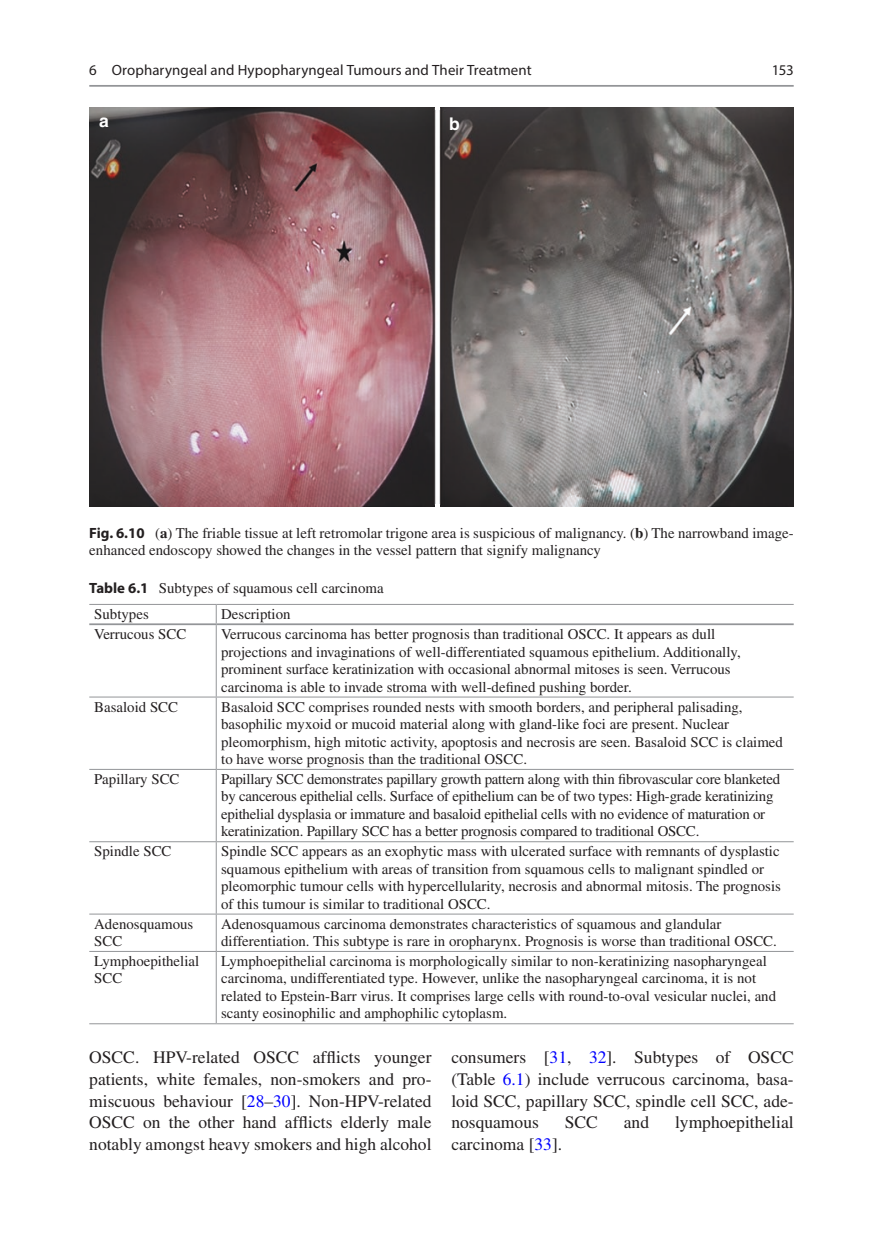
<style>
.page{position:relative;width:883px;height:1260px;background:#fff}
.page>*{position:absolute;margin:0;border:0;box-sizing:border-box;transform-origin:0 0}
.Text_flush{font:17.5px/21.9px "Times LT Std";color:#231f20;text-align:justify}
.t1{font:17.5px "Helvetica Bold 2";color:#fff}
.T_Body{font:14.88px/17.5px "Times LT Std";color:#231f20}
.t2{font:14.88px "Myriad Pro";letter-spacing:.01em;color:#231f20}
.T_Head{font:14.88px "Times LT Std";color:#231f20}
.s1{font-family:"Myriad Pro";font-weight:700}
.s2{font-weight:700}
.s3{color:#00f}
</style>
<div class="page">
<img style="left:90px;top:107px;width:703px;height:400px">
<svg style="left:435px;top:107px;width:5px;height:3px"></svg>
<svg style="left:435px;top:504px;width:5px;height:3px"></svg>
<hr style="left:89px;top:604px;width:127px;height:1px;background:#939598">
<hr style="left:89px;top:623px;width:127px;height:2px;background:#939598">
<hr style="left:216px;top:604px;width:578px;height:1px;background:#939598">
<svg style="left:216px;top:605px;width:1px;height:18px"></svg>
<hr style="left:216px;top:623px;width:578px;height:2px;background:#939598">
<hr style="left:216px;top:625px;width:1px;height:72px;background:#939598">
<hr style="left:89px;top:697px;width:127px;height:1px;background:#939598">
<hr style="left:216px;top:697px;width:578px;height:1px;background:#939598">
<hr style="left:216px;top:697px;width:1px;height:72px;background:#939598">
<hr style="left:89px;top:769px;width:127px;height:1px;background:#939598">
<hr style="left:216px;top:769px;width:578px;height:1px;background:#939598">
<hr style="left:216px;top:770px;width:1px;height:71px;background:#939598">
<hr style="left:89px;top:841px;width:127px;height:1px;background:#939598">
<hr style="left:216px;top:841px;width:578px;height:1px;background:#939598">
<hr style="left:216px;top:842px;width:1px;height:72px;background:#939598">
<hr style="left:89px;top:914px;width:127px;height:1px;background:#939598">
<hr style="left:216px;top:914px;width:578px;height:1px;background:#939598">
<hr style="left:216px;top:915px;width:1px;height:36px;background:#939598">
<hr style="left:216px;top:951px;width:578px;height:1px;background:#939598">
<hr style="left:216px;top:1023px;width:578px;height:1px;background:#939598">
<hr style="left:89px;top:951px;width:127px;height:1px;background:#939598">
<hr style="left:216px;top:952px;width:1px;height:71px;background:#939598">
<hr style="left:89px;top:1023px;width:127px;height:1px;background:#939598">
<hr style="left:89px;top:85px;width:705px;height:2px;background:#939598">
<p class="t2" style="left:89px;top:61px;width:444px">6 Oropharyngeal and Hypopharyngeal Tumours and Their Treatment</p>
<p class="t1" style="left:99px;top:110px;width:11px">a</p>
<p class="t1" style="left:449px;top:113px;width:12px">b</p>
<p class="t2" style="left:772px;top:61px;width:23px">153</p>
<p class="T_Body" style="left:89px;top:524px;width:706px"><span class="s1">Fig. 6.10</span> (<span class="s2">a</span>) The friable tissue at left retromolar trigone area is suspicious of malignancy. (<span class="s2">b</span>) The narrowband image&shy;enhanced endoscopy showed the changes in the vessel pattern that signify malignancy</p>
<p class="T_Body" style="left:89px;top:580px;width:296px"><span class="s1">Table 6.1</span> Subtypes of squamous cell carcinoma</p>
<p class="T_Head" style="left:94px;top:606px;width:56px">Subtypes</p>
<p class="T_Head" style="left:221px;top:606px;width:71px">Description</p>
<p class="T_Body" style="left:94px;top:625px;width:94px">Verrucous SCC</p>
<p class="T_Body" style="left:221px;top:625px;width:521px">Verrucous carcinoma has better prognosis than traditional OSCC. It appears as dull projections and invaginations of well-differentiated squamous epithelium. Additionally, prominent surface keratinization with occasional abnormal mitoses is seen. Verrucous carcinoma is able to invade stroma with well-defined pushing border.</p>
<p class="T_Body" style="left:94px;top:698px;width:85px">Basaloid SCC</p>
<p class="T_Body" style="left:221px;top:698px;width:563px">Basaloid SCC comprises rounded nests with smooth borders, and peripheral palisading, basophilic myxoid or mucoid material along with gland-like foci are present. Nuclear pleomorphism, high mitotic activity, apoptosis and necrosis are seen. Basaloid SCC is claimed to have worse prognosis than the traditional OSCC.</p>
<p class="T_Body" style="left:94px;top:770px;width:87px">Papillary SCC</p>
<p class="T_Body" style="left:221px;top:770px;width:560px">Papillary SCC demonstrates papillary growth pattern along with thin fibrovascular core blanketed by cancerous epithelial cells. Surface of epithelium can be of two types: High-grade keratinizing epithelial dysplasia or immature and basaloid epithelial cells with no evidence of maturation or keratinization. Papillary SCC has a better prognosis compared to traditional OSCC.</p>
<p class="T_Body" style="left:94px;top:842px;width:79px">Spindle SCC</p>
<p class="T_Body" style="left:221px;top:842px;width:561px">Spindle SCC appears as an exophytic mass with ulcerated surface with remnants of dysplastic squamous epithelium with areas of transition from squamous cells to malignant spindled or pleomorphic tumour cells with hypercellularity, necrosis and abnormal mitosis. The prognosis of this tumour is similar to traditional OSCC.</p>
<p class="T_Body" style="left:94px;top:915px;width:101px">Adenosquamous<br>SCC</p>
<p class="T_Body" style="left:221px;top:915px;width:557px">Adenosquamous carcinoma demonstrates characteristics of squamous and glandular differentiation. This subtype is rare in oropharynx. Prognosis is worse than traditional OSCC.</p>
<p class="T_Body" style="left:94px;top:952px;width:106px">Lymphoepithelial<br>SCC</p>
<p class="T_Body" style="left:221px;top:952px;width:556px">Lymphoepithelial carcinoma is morphologically similar to non-keratinizing nasopharyngeal carcinoma, undifferentiated type. However, unlike the nasopharyngeal carcinoma, it is not related to Epstein-Barr virus. It comprises large cells with round-to-oval vesicular nuclei, and scanty eosinophilic and amphophilic cytoplasm.</p>
<p class="Text_flush" style="left:89px;top:1046px;width:344px">OSCC. HPV-related OSCC afflicts younger patients, white females, non-smokers and pro&shy;miscuous behaviour [<span class="s3">28</span>–<span class="s3">30</span>]. Non-HPV-related OSCC on the other hand afflicts elderly male notably amongst heavy smokers and high alcohol</p>
<p class="Text_flush" style="left:451px;top:1046px;width:344px">consumers [<span class="s3">31</span>, <span class="s3">32</span>]. Subtypes of OSCC (Table <span class="s3">6.1</span>) include verrucous carcinoma, basa&shy;loid SCC, papillary SCC, spindle cell SCC, ade&shy;nosquamous</p>
<p class="Text_flush" style="left:565px;top:1112px;width:35px">SCC</p>
<p class="Text_flush" style="left:624px;top:1112px;width:27px">and</p>
<p class="Text_flush" style="left:675px;top:1112px;width:120px">lymphoepithelial</p>
<p class="Text_flush" style="left:451px;top:1133px;width:112px">carcinoma [<span class="s3">33</span>].</p>
</div>
